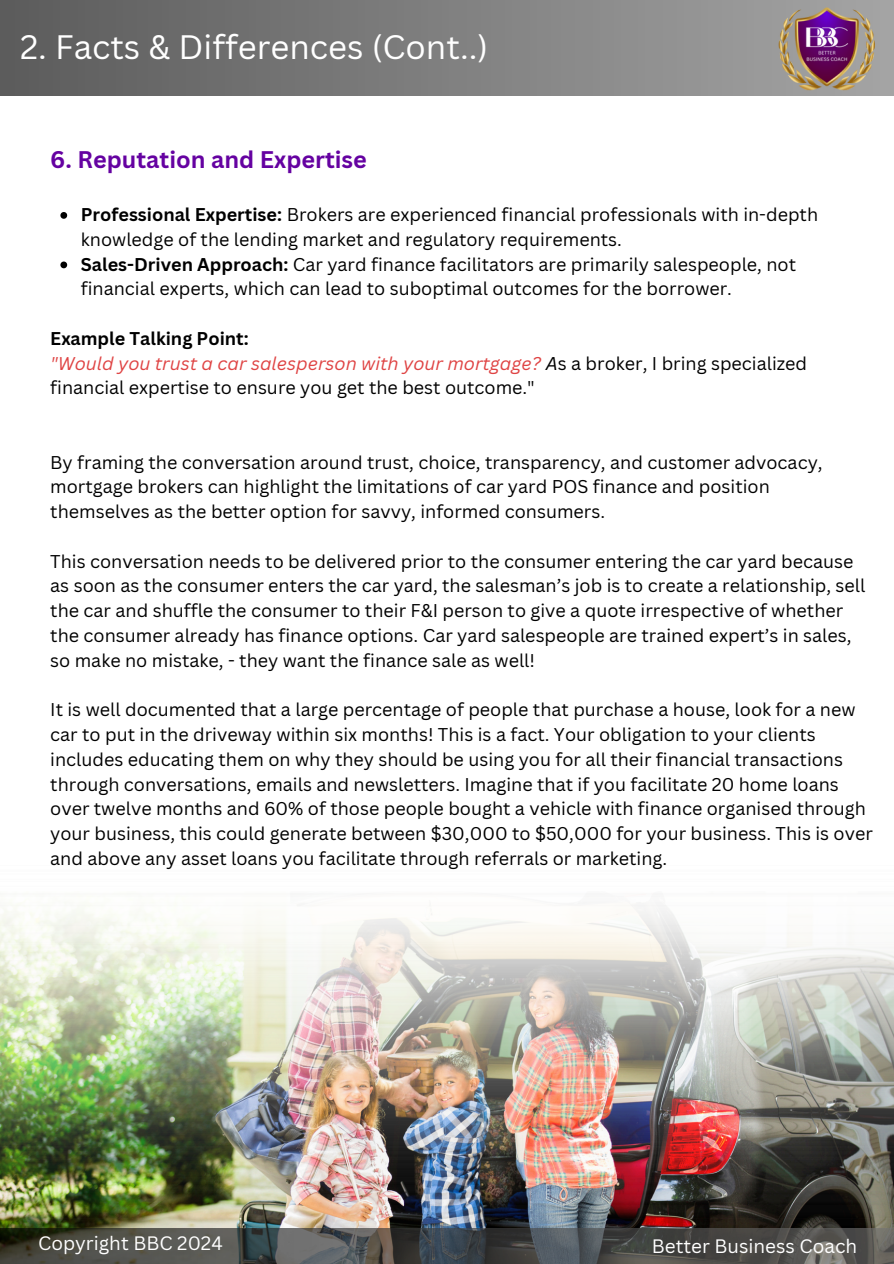
<style>
.page{position:relative;width:894px;height:1264px;background:#fff}
.page>*{position:absolute;margin:0;border:0;box-sizing:border-box;transform-origin:0 0}
.t1{font:33px "Canva Sans";color:#fff}
.t2{font:700 23.4px "Canva Sans";color:#6502a1}
.t3{font:18.9px "Canva Sans";color:#fff}
.t4{font:18px/24.8px "Canva Sans";color:#000}
.t5{font:700 18px "Canva Sans";color:#000}
.s1{font-weight:700}
.s2{font-style:italic;color:#df4444}
.s3{font-style:italic}
</style>
<div class="page">
<svg style="left:0;top:0;width:893px;height:95px;background:#7c7c7c"></svg>
<img style="left:778px;top:0;width:96px;height:96px">
<svg style="left:0;top:1228px;width:893px;height:35px;background:#4c4d4b"></svg>
<img style="left:0;top:1218px;width:893px;height:10px">
<img style="left:0;top:905px;width:893px;height:313px">
<svg style="left:60px;top:212px;width:7px;height:7px"></svg>
<svg style="left:60px;top:261px;width:7px;height:7px"></svg>
<h1 class="t1" style="left:20px;top:24px;width:469px">2. Facts &amp; Differences (Cont..)</h1>
<p class="t2" style="left:50px;top:143px;width:318px">6. Reputation and Expertise</p>
<p class="t4" style="left:81px;top:202px;width:738px"><span class="s1">Professional Expertise:</span> Brokers are experienced financial professionals with in-depth knowledge of the lending market and regulatory requirements.</p>
<p class="t4" style="left:81px;top:251px;width:716px"><span class="s1">Sales-Driven Approach:</span> Car yard finance facilitators are primarily salespeople, not financial experts, which can lead to suboptimal outcomes for the borrower.</p>
<p class="t5" style="left:50px;top:325px;width:200px">Example Talking Point:</p>
<p class="t4" style="left:50px;top:350px;width:758px"><span class="s2">"Would you trust a car salesperson with your mortgage?</span> <span class="s3">A</span>s a broker, I bring specialized financial expertise to ensure you get the best outcome."</p>
<p class="t4" style="left:50px;top:449px;width:773px">By framing the conversation around trust, choice, transparency, and customer advocacy, mortgage brokers can highlight the limitations of car yard POS finance and position themselves as the better option for savvy, informed consumers.</p>
<p class="t4" style="left:50px;top:548px;width:816px">This conversation needs to be delivered prior to the consumer entering the car yard because as soon as the consumer enters the car yard, the salesman’s job is to create a relationship, sell the car and shuffle the consumer to their F&amp;I person to give a quote irrespective of whether the consumer already has finance options. Car yard salespeople are trained expert’s in sales, so make no mistake, - they want the finance sale as well!</p>
<p class="t4" style="left:50px;top:697px;width:823px">It is well documented that a large percentage of people that purchase a house, look for a new car to put in the driveway within six months! This is a fact. Your obligation to your clients includes educating them on why they should be using you for all their financial transactions through conversations, emails and newsletters. Imagine that if you facilitate 20 home loans over twelve months and 60% of those people bought a vehicle with finance organised through your business, this could generate between $30,000 to $50,000 for your business. This is over and above any asset loans you facilitate through referrals or marketing.</p>
<p class="t3" style="left:38px;top:1230px;width:186px">Copyright BBC 2024</p>
<h2 class="t3" style="left:651px;top:1232px;width:207px">Better Business Coach</h2>
</div>
